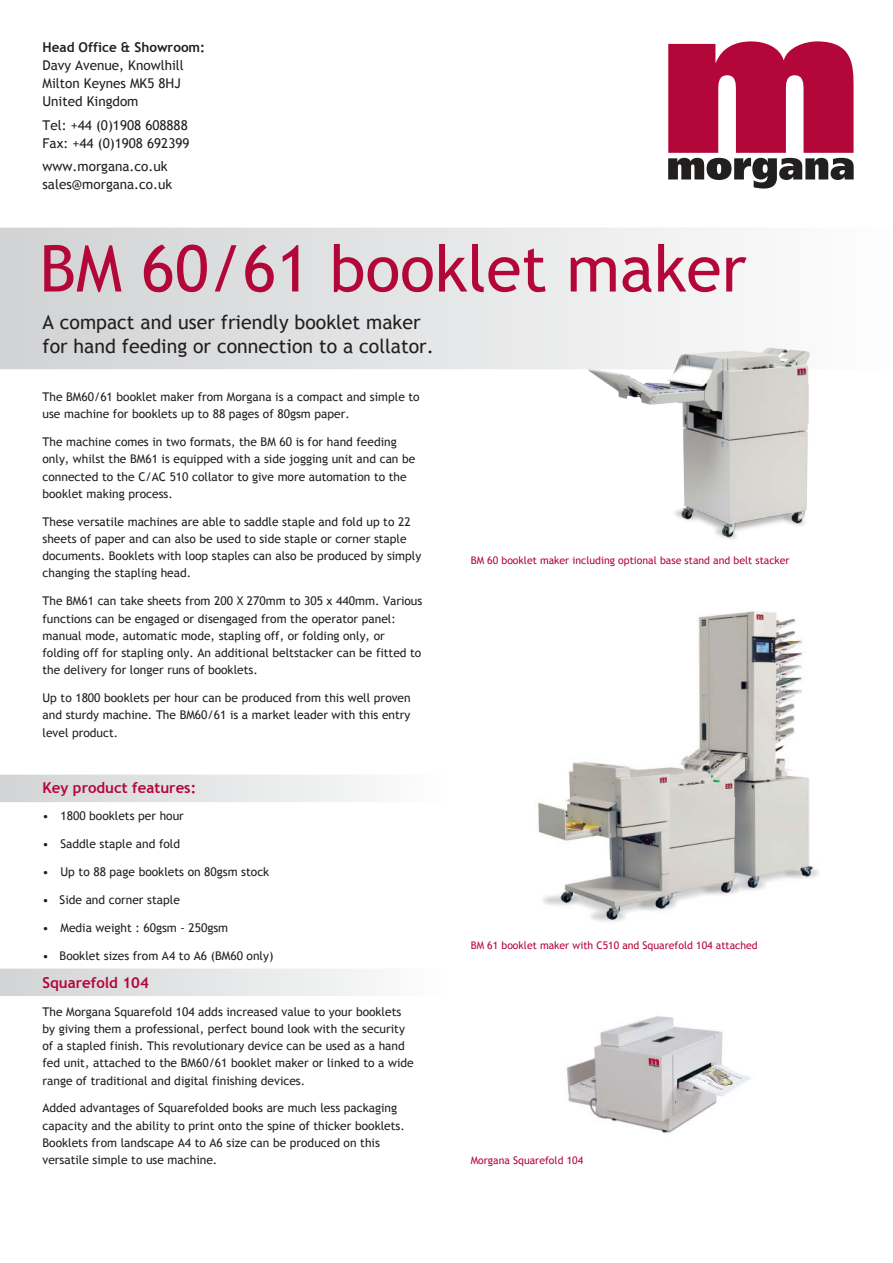
<style>
.page{position:relative;width:893px;height:1263px;background:#fff}
.page>*{position:absolute;margin:0;border:0;box-sizing:border-box;transform-origin:0 0}
.t1{font:64.5px "Trebuchet MS";color:#b20738}
.t2{font:19.5px/24px "Trebuchet MS";color:#221f1f}
.t3{font:700 15px "Trebuchet MS";color:#b20738}
.t4{font:13.5px/18px "Trebuchet MS";color:#221f1f}
.t5{font:700 13.5px "Trebuchet MS";color:#221f1f}
.t6{font:12px/17.2px "Trebuchet MS";color:#221f1f}
.t7{font:10.5px "Trebuchet MS";color:#b20738}
</style>
<div class="page">
<svg style="left:668px;top:41px;width:185px;height:147px"></svg>
<img style="left:581px;top:339px;width:244px;height:200px">
<img style="left:537px;top:611px;width:282px;height:311px">
<img style="left:566px;top:1016px;width:185px;height:117px">
<p class="t5" style="left:43px;top:42px;width:164px">Head Office &amp; Showroom:</p>
<p class="t4" style="left:43px;top:58px;width:143px">Davy Avenue, Knowlhill<br>Milton Keynes MK5 8HJ<br>United Kingdom</p>
<p class="t4" style="left:43px;top:117px;width:149px">Tel: +44 (0)1908 608888<br>Fax: +44 (0)1908 692399</p>
<p class="t4" style="left:43px;top:158px;width:131px">www.morgana.co.uk sales@morgana.co.uk</p>
<h1 class="t1" style="left:40px;top:244px;width:709px">BM 60/61 booklet maker</h1>
<h2 class="t2" style="left:43px;top:311px;width:393px">A compact and user friendly booklet maker for hand feeding or connection to a collator.</h2>
<p class="t6" style="left:43px;top:389px;width:379px">The BM60/61 booklet maker from Morgana is a compact and simple to use machine for booklets up to 88 pages of 80gsm paper.</p>
<p class="t6" style="left:43px;top:434px;width:374px">The machine comes in two formats, the BM 60 is for hand feeding only, whilst the BM61 is equipped with a side jogging unit and can be connected to the C/AC 510 collator to give more automation to the booklet making process.</p>
<p class="t6" style="left:43px;top:514px;width:380px">These versatile machines are able to saddle staple and fold up to 22 sheets of paper and can also be used to side staple or corner staple documents. Booklets with loop staples can also be produced by simply changing the stapling head.</p>
<p class="t6" style="left:43px;top:593px;width:381px">The BM61 can take sheets from 200 X 270mm to 305 x 440mm. Various functions can be engaged or disengaged from the operator panel: manual mode, automatic mode, stapling off, or folding only, or folding off for stapling only. An additional beltstacker can be fitted to the delivery for longer runs of booklets.</p>
<p class="t6" style="left:43px;top:690px;width:370px;text-align:justify">Up to 1800 booklets per hour can be produced from this well proven and sturdy machine. The BM60/61 is a market leader with this entry level product.</p>
<p class="t3" style="left:43px;top:781px;width:155px">Key product features:</p>
<p class="t6" style="left:43px;top:808px;width:143px">• 1800 booklets per hour</p>
<p class="t6" style="left:43px;top:836px;width:139px">• Saddle staple and fold</p>
<p class="t6" style="left:43px;top:864px;width:228px">• Up to 88 page booklets on 80gsm stock</p>
<p class="t6" style="left:43px;top:892px;width:139px">• Side and corner staple</p>
<p class="t6" style="left:43px;top:920px;width:187px">• Media weight : 60gsm - 250gsm</p>
<p class="t6" style="left:43px;top:948px;width:232px">• Booklet sizes from A4 to A6 (BM60 only)</p>
<p class="t3" style="left:43px;top:976px;width:108px">Squarefold 104</p>
<p class="t6" style="left:43px;top:1004px;width:373px">The Morgana Squarefold 104 adds increased value to your booklets by giving them a professional, perfect bound look with the security of a stapled finish. This revolutionary device can be used as a hand fed unit, attached to the BM60/61 booklet maker or linked to a wide range of traditional and digital finishing devices.</p>
<p class="t6" style="left:43px;top:1101px;width:364px">Added advantages of Squarefolded books are much less packaging capacity and the ability to print onto the spine of thicker booklets.<br>Booklets from landscape A4 to A6 size can be produced on this versatile simple to use machine.</p>
<p class="t7" style="left:471px;top:556px;width:320px">BM 60 booklet maker including optional base stand and belt stacker</p>
<p class="t7" style="left:471px;top:942px;width:288px">BM 61 booklet maker with C510 and Squarefold 104 attached</p>
<p class="t7" style="left:471px;top:1156px;width:114px">Morgana Squarefold 104</p>
</div>
